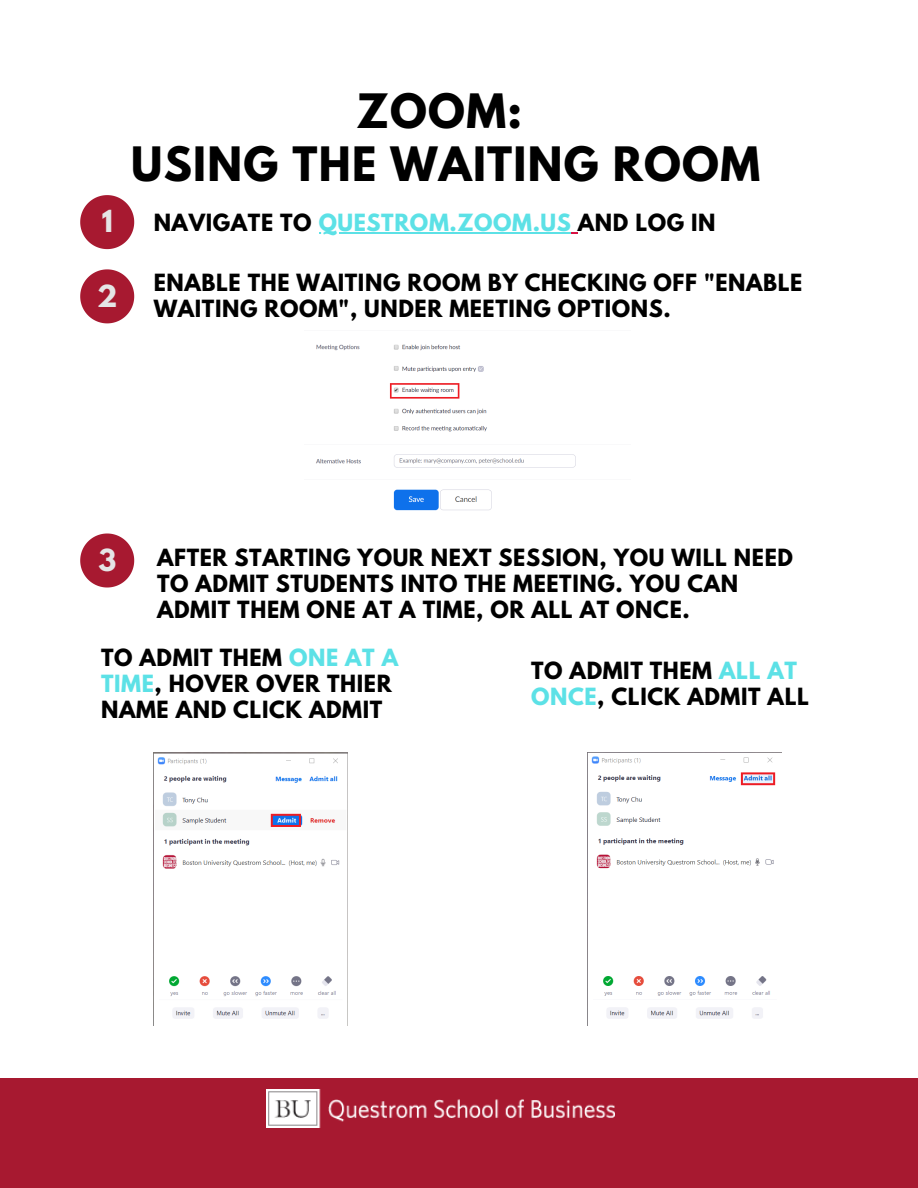
<style>
.page{position:relative;width:918px;height:1188px;background:#fff}
.page>*{position:absolute;margin:0;border:0;box-sizing:border-box;transform-origin:0 0}
.t1{font:700 42px/52.7px "League Spartan";letter-spacing:.03em;color:#000;text-align:center}
.t2{font:700 27px "League Spartan";color:#e5e5e6}
.t3{font:700 21px/26px "League Spartan";letter-spacing:.03em;color:#000}
.s1{color:#5ce1e6}
</style>
<div class="page">
<svg style="left:80px;top:195px;width:54px;height:54px"></svg>
<div style="left:0;top:1078px;width:918px;height:110px;background:#a71930"></div>
<img style="left:267px;top:1090px;width:347px;height:37px">
<svg style="left:80px;top:269px;width:54px;height:54px"></svg>
<svg style="left:80px;top:534px;width:54px;height:54px"></svg>
<img style="left:316px;top:344px;width:260px;height:167px">
<img style="left:154px;top:752px;width:193px;height:267px">
<img style="left:588px;top:752px;width:193px;height:267px">
<hr style="left:319px;top:232px;width:253px;height:2px;background:#5ce1e6">
<svg style="left:572px;top:232px;width:6px;height:2px"></svg>
<h1 class="t1" style="left:131px;top:90px;width:630px">ZOOM:<br>USING THE WAITING ROOM</h1>
<p class="t2" style="left:102px;top:208px;width:13px">1</p>
<p class="t3" style="left:154px;top:212px;width:563px">NAVIGATE TO <span class="s1">QUESTROM.ZOOM.US</span> AND LOG IN</p>
<p class="t2" style="left:97px;top:282px;width:22px">2</p>
<p class="t3" style="left:154px;top:272px;width:650px">ENABLE THE WAITING ROOM BY CHECKING OFF "ENABLE<br>WAITING ROOM", UNDER MEETING OPTIONS.</p>
<p class="t2" style="left:98px;top:547px;width:19px">3</p>
<p class="t3" style="left:157px;top:548px;width:637px">AFTER STARTING YOUR NEXT SESSION, YOU WILL NEED<br>TO ADMIT STUDENTS INTO THE MEETING. YOU CAN<br>ADMIT THEM ONE AT A TIME, OR ALL AT ONCE.</p>
<p class="t3" style="left:101px;top:647px;width:299px">TO ADMIT THEM <span class="s1">ONE AT A<br>TIME</span>, HOVER OVER THIER<br>NAME AND CLICK ADMIT</p>
<p class="t3" style="left:531px;top:660px;width:279px">TO ADMIT THEM <span class="s1">ALL AT<br>ONCE</span>, CLICK ADMIT ALL</p>
</div>
